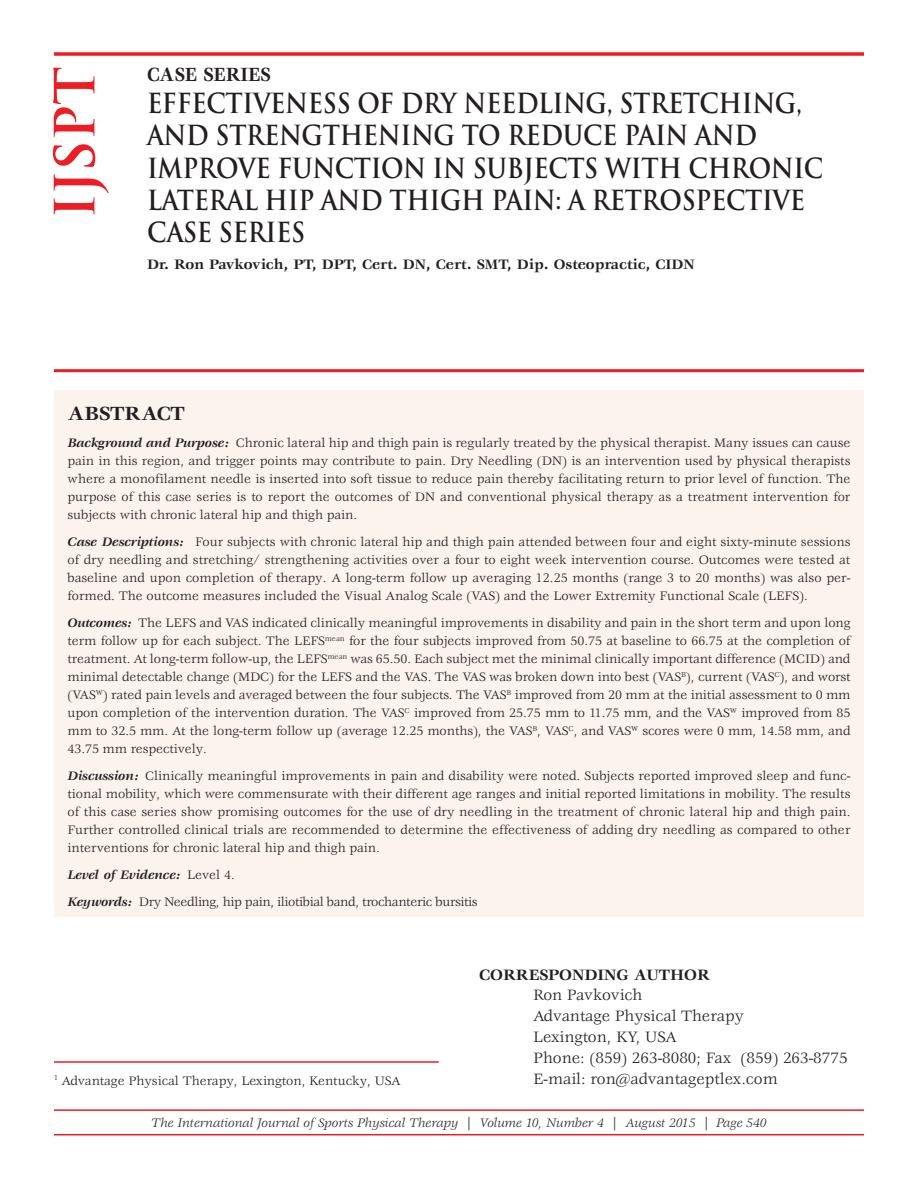
<style>
.page{position:relative;width:918px;height:1188px;background:#fff}
.page>*{position:absolute;margin:0;border:0;box-sizing:border-box;transform-origin:0 0}
.t1{font:700 54px "Trajan Pro";color:#ee1d23}
.t2{font:700 27px/32.2px "Trajan Pro";letter-spacing:-.015em;color:#231f20;scale:.9 1}
.t3{font:700 21px "Veljovic Std";color:#231f20;scale:.9 1}
.t4{font:700 21px "Veljovic Std";color:#231f20}
.t5{font:16.5px/21px "Veljovic Std";color:#231f20}
.t6{font:700 16.5px "Veljovic Std";color:#231f20}
.t7{font:700 15px "Veljovic Std";color:#231f20}
.t8{font:13.5px/18px "Veljovic Std";color:#231f20;text-align:justify}
.t9{font:13.5px/27px "Veljovic Std";letter-spacing:-.025em;color:#231f20}
.t10{font:italic 13.5px "Veljovic Std";color:#231f20}
.s1{font-weight:700;font-style:italic}
</style>
<div class="page">
<hr style="left:54px;top:1109px;width:810px;height:2px;background:#ee1d23">
<hr style="left:54px;top:1134px;width:810px;height:1px;background:#ee1d23">
<div style="left:54px;top:390px;width:810px;height:527px;background:#fdf3ed"></div>
<svg style="left:54px;top:52px;width:810px;height:4px;background:#ef383e"></svg>
<hr style="left:54px;top:1061px;width:385px;height:2px;background:#ee1d23">
<hr style="left:54px;top:369px;width:810px;height:3px;background:#ee1d23">
<h1 class="t1" style="left:44px;top:219px;width:154px;rotate:-90deg">IJSPT</h1>
<h3 class="t3" style="left:147px;top:66px;width:139px">CASE SERIES</h3>
<h2 class="t2" style="left:147px;top:88px;width:753px">EFFECTIVENESS OF DRY NEEDLING, STRETCHING, AND STRENGTHENING TO REDUCE PAIN AND IMPROVE FUNCTION IN SUBJECTS WITH CHRONIC LATERAL HIP AND THIGH PAIN: A RETROSPECTIVE CASE SERIES</h2>
<p class="t7" style="left:147px;top:258px;width:549px">Dr. Ron Pavkovich, PT, DPT, Cert. DN, Cert. SMT, Dip. Osteopractic, CIDN</p>
<h3 class="t4" style="left:68px;top:405px;width:119px">ABSTRACT</h3>
<p class="t8" style="left:68px;top:435px;width:785px"><span class="s1">Background and Purpose:</span> Chronic lateral hip and thigh pain is regularly treated by the physical therapist. Many issues can cause pain in this region, and trigger points may contribute to pain. Dry Needling (DN) is an intervention used by physical therapists where a monofilament needle is inserted into soft tissue to reduce pain thereby facilitating return to prior level of function. The purpose of this case series is to report the outcomes of DN and conventional physical therapy as a treatment intervention for subjects with chronic lateral hip and thigh pain.</p>
<p class="t8" style="left:68px;top:534px;width:785px"><span class="s1">Case Descriptions:</span> Four subjects with chronic lateral hip and thigh pain attended between four and eight sixty-minute sessions of dry needling and stretching/ strengthening activities over a four to eight week intervention course. Outcomes were tested at baseline and upon completion of therapy. A long-term follow up averaging 12.25 months (range 3 to 20 months) was also per&shy;formed. The outcome measures included the Visual Analog Scale (VAS) and the Lower Extremity Functional Scale (LEFS).</p>
<p class="t8" style="left:67px;top:615px;width:785px"><span class="s1">Outcomes:</span> The LEFS and VAS indicated clinically meaningful improvements in disability and pain in the short term and upon long term follow up for each subject. The LEFS<sup>mean</sup> for the four subjects improved from 50.75 at baseline to 66.75 at the completion of treatment. At long-term follow-up, the LEFS<sup>mean</sup> was 65.50. Each subject met the minimal clinically important difference (MCID) and minimal detectable change (MDC) for the LEFS and the VAS. The VAS was broken down into best (VAS<sup>B</sup>), current (VAS<sup>C</sup>), and worst (VAS<sup>W</sup>) rated pain levels and averaged between the four subjects. The VAS<sup>B</sup> improved from 20 mm at the initial assessment to 0 mm upon completion of the intervention duration. The VAS<sup>C</sup> improved from 25.75 mm to 11.75 mm, and the VAS<sup>W</sup> improved from 85 mm to 32.5 mm. At the long-term follow up (average 12.25 months), the VAS<sup>B</sup>, VAS<sup>C</sup>, and VAS<sup>W</sup> scores were 0 mm, 14.58 mm, and 43.75 mm respectively.</p>
<p class="t8" style="left:67px;top:768px;width:785px"><span class="s1">Discussion:</span> Clinically meaningful improvements in pain and disability were noted. Subjects reported improved sleep and func&shy;tional mobility, which were commensurate with their different age ranges and initial reported limitations in mobility. The results of this case series show promising outcomes for the use of dry needling in the treatment of chronic lateral hip and thigh pain.<br>Further controlled clinical trials are recommended to determine the effectiveness of adding dry needling as compared to other interventions for chronic lateral hip and thigh pain.</p>
<p class="t9" style="left:67px;top:862px;width:412px"><span class="s1">Level of Evidence:</span> Level 4.<br><span class="s1">Keywords:</span> Dry Needling, hip pain, iliotibial band, trochanteric bursitis</p>
<p class="t8" style="left:54px;top:1072px;width:348px"><sup>1</sup> Advantage Physical Therapy, Lexington, Kentucky, USA</p>
<p class="t6" style="left:479px;top:968px;width:232px">CORRESPONDING AUTHOR</p>
<p class="t5" style="left:533px;top:986px;width:316px">Ron Pavkovich<br>Advantage Physical Therapy<br>Lexington, KY, USA<br>Phone: (859) 263-8080; Fax (859) 263-8775<br>E-mail: ron@advantageptlex.com</p>
<p class="t10" style="left:151px;top:1117px;width:617px">The International Journal of Sports Physical Therapy | Volume 10, Number 4 | August 2015 | Page 540</p>
</div>
